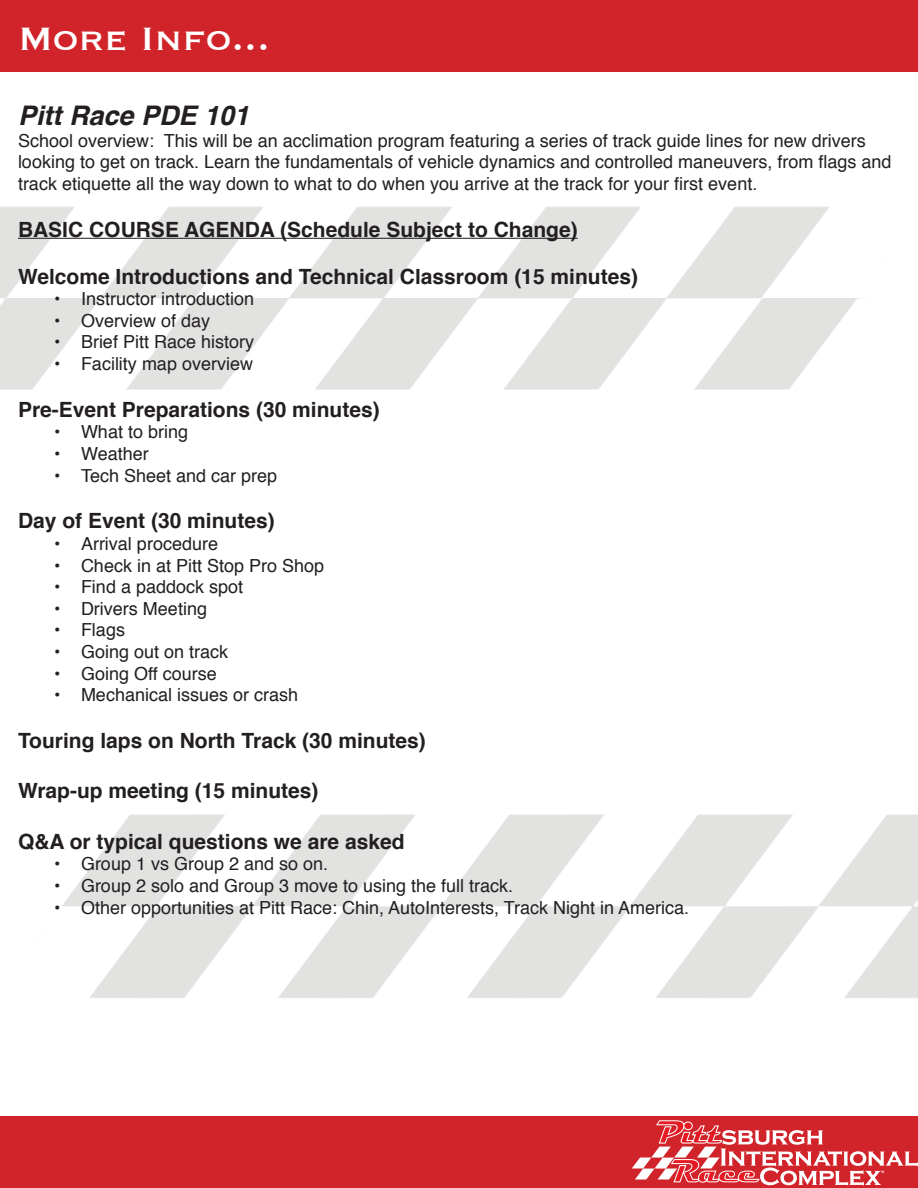
<style>
.page{position:relative;width:918px;height:1188px;background:#fff}
.page>*{position:absolute;margin:0;border:0;box-sizing:border-box;transform-origin:0 0}
.t1{font:42px "Copperplate";color:#fff}
.t2{font:italic 700 27px "Helvetica";color:#231f20}
.t3{font:700 21px "Helvetica";color:#231f20}
.t4{font:18px/21.6px "Helvetica";color:#231f20}
.t5{font:8.25px "Myriad Pro";color:#fff}
</style>
<div class="page">
<div style="left:0;top:1116px;width:918px;height:72px;background:#d1232a"></div>
<div style="left:0;top:0;width:918px;height:72px;background:#d1232a"></div>
<img style="left:62px;top:814px;width:856px;height:184px">
<img style="left:0;top:207px;width:861px;height:183px">
<svg style="left:632px;top:1120px;width:286px;height:66px"></svg>
<hr style="left:18px;top:238px;width:560px;height:1px;background:#231f20">
<p class="t1" style="left:18px;top:11px;width:253px">More Info...</p>
<p class="t2" style="left:18px;top:93px;width:233px">Pitt Race PDE 101</p>
<p class="t4" style="left:18px;top:130px;width:875px">School overview: This will be an acclimation program featuring a series of track guide lines for new drivers looking to get on track. Learn the fundamentals of vehicle dynamics and controlled maneuvers, from flags and track etiquette all the way down to what to do when you arrive at the track for your first event.</p>
<p class="t3" style="left:18px;top:212px;width:561px">BASIC COURSE AGENDA (Schedule Subject to Change)</p>
<p class="t3" style="left:18px;top:259px;width:622px">Welcome Introductions and Technical Classroom (15 minutes)</p>
<p class="t4" style="left:54px;top:289px;width:202px">• Instructor introduction</p>
<p class="t4" style="left:54px;top:310px;width:158px">• Overview of day</p>
<p class="t4" style="left:54px;top:332px;width:202px">• Brief Pitt Race history</p>
<p class="t4" style="left:54px;top:353px;width:201px">• Facility map overview</p>
<p class="t3" style="left:18px;top:392px;width:363px">Pre-Event Preparations (30 minutes)</p>
<p class="t4" style="left:54px;top:422px;width:136px">• What to bring</p>
<p class="t4" style="left:54px;top:443px;width:96px">• Weather</p>
<p class="t4" style="left:54px;top:465px;width:225px">• Tech Sheet and car prep</p>
<p class="t3" style="left:18px;top:504px;width:258px">Day of Event (30 minutes)</p>
<p class="t4" style="left:54px;top:533px;width:166px">• Arrival procedure</p>
<p class="t4" style="left:54px;top:555px;width:272px">• Check in at Pitt Stop Pro Shop</p>
<p class="t4" style="left:54px;top:577px;width:191px">• Find a paddock spot</p>
<p class="t4" style="left:54px;top:598px;width:155px">• Drivers Meeting</p>
<p class="t4" style="left:54px;top:620px;width:73px">• Flags</p>
<p class="t4" style="left:54px;top:641px;width:176px">• Going out on track</p>
<p class="t4" style="left:54px;top:663px;width:164px">• Going Off course</p>
<p class="t4" style="left:54px;top:685px;width:246px">• Mechanical issues or crash</p>
<p class="t3" style="left:18px;top:724px;width:409px">Touring laps on North Track (30 minutes)</p>
<p class="t3" style="left:18px;top:774px;width:302px">Wrap-up meeting (15 minutes)</p>
<p class="t3" style="left:18px;top:824px;width:388px">Q&amp;A or typical questions we are asked</p>
<p class="t4" style="left:54px;top:854px;width:276px">• Group 1 vs Group 2 and so on.</p>
<p class="t4" style="left:54px;top:875px;width:461px">• Group 2 solo and Group 3 move to using the full track.</p>
<p class="t4" style="left:54px;top:897px;width:637px">• Other opportunities at Pitt Race: Chin, AutoInterests, Track Night in America.</p>
<p class="t5" style="left:881px;top:1169px;width:5px">®</p>
</div>
